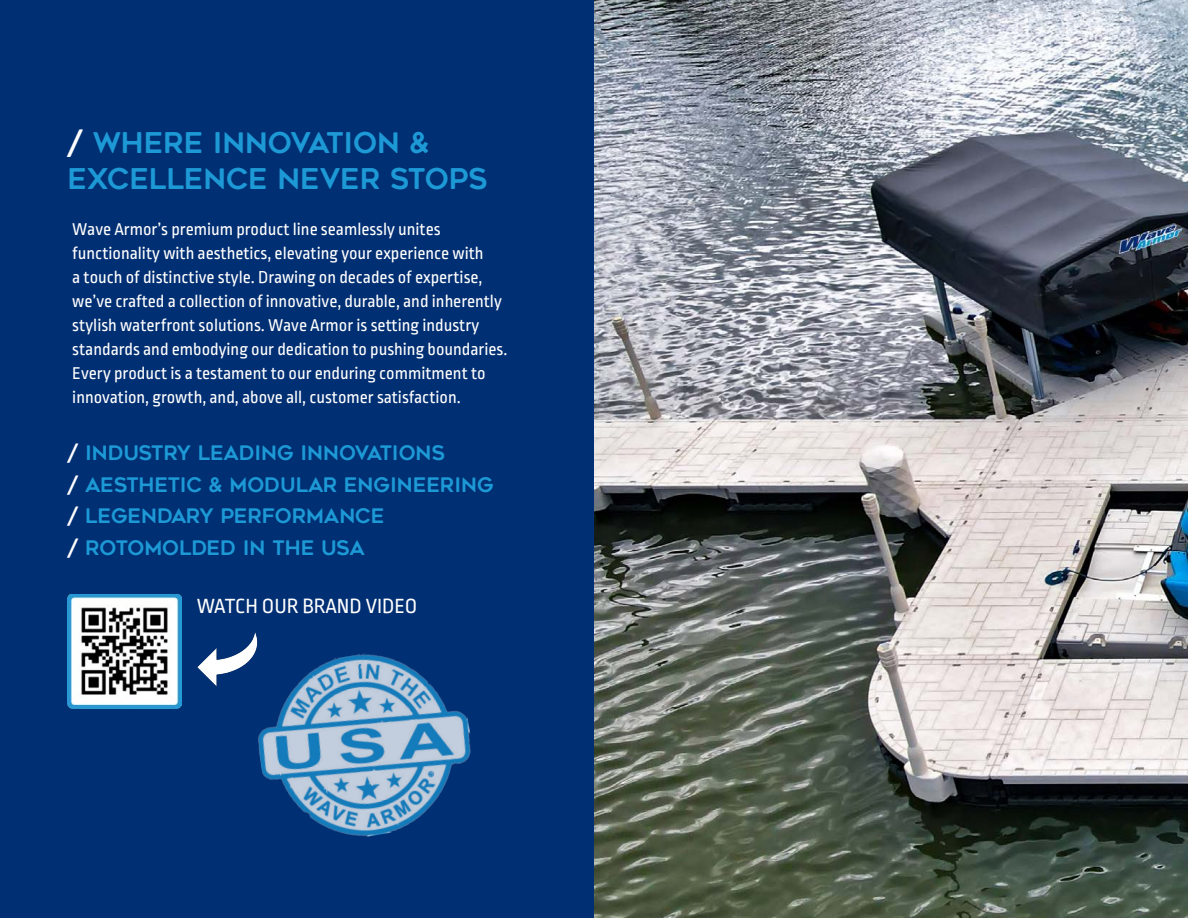
<style>
.page{position:relative;width:1188px;height:918px;background:#fff}
.page>*{position:absolute;margin:0;border:0;box-sizing:border-box;transform-origin:0 0}
.t1{font:28.5px "Geometos Rounded";color:#1d99d6}
.t2{font:21.6px "Ropa Sans Pro";color:#fff}
.t3{font:19.95px "Geometos Rounded";color:#1d99d6}
.t4{font:18px/24px "Ropa Sans Pro";color:#fff}
.s1{color:#fff}
</style>
<div class="page">
<img style="left:594px;top:0;width:594px;height:918px">
<div style="left:0;top:0;width:594px;height:918px;background:#002f73"></div>
<img style="left:258px;top:653px;width:213px;height:184px">
<img style="left:197px;top:632px;width:62px;height:67px">
<img style="left:68px;top:594px;width:114px;height:115px">
<p class="t1" style="left:68px;top:126px;width:363px"><span class="s1">/</span> WHERE INNOVATION &amp;</p>
<p class="t1" style="left:68px;top:162px;width:422px">EXCELLENCE NEVER STOPS</p>
<p class="t4" style="left:72px;top:218px;width:437px">Wave Armor’s premium product line seamlessly unites functionality with aesthetics, elevating your experience with<br>a touch of distinctive style. Drawing on decades of expertise, we’ve crafted a collection of innovative, durable, and inherently stylish waterfront solutions. Wave Armor is setting industry standards and embodying our dedication to pushing boundaries.<br>Every product is a testament to our enduring commitment to innovation, growth, and, above all, customer satisfaction.</p>
<p class="t3" style="left:68px;top:442px;width:379px"><span class="s1">/</span> INDUSTRY LEADING INNOVATIONS</p>
<p class="t3" style="left:68px;top:473px;width:428px"><span class="s1">/</span> AESTHETIC &amp; MODULAR ENGINEERING</p>
<p class="t3" style="left:68px;top:505px;width:318px"><span class="s1">/</span> LEGENDARY PERFORMANCE</p>
<p class="t3" style="left:68px;top:536px;width:299px"><span class="s1">/</span> ROTOMOLDED IN THE USA</p>
<p class="t2" style="left:197px;top:594px;width:222px">WATCH OUR BRAND VIDEO</p>
</div>
